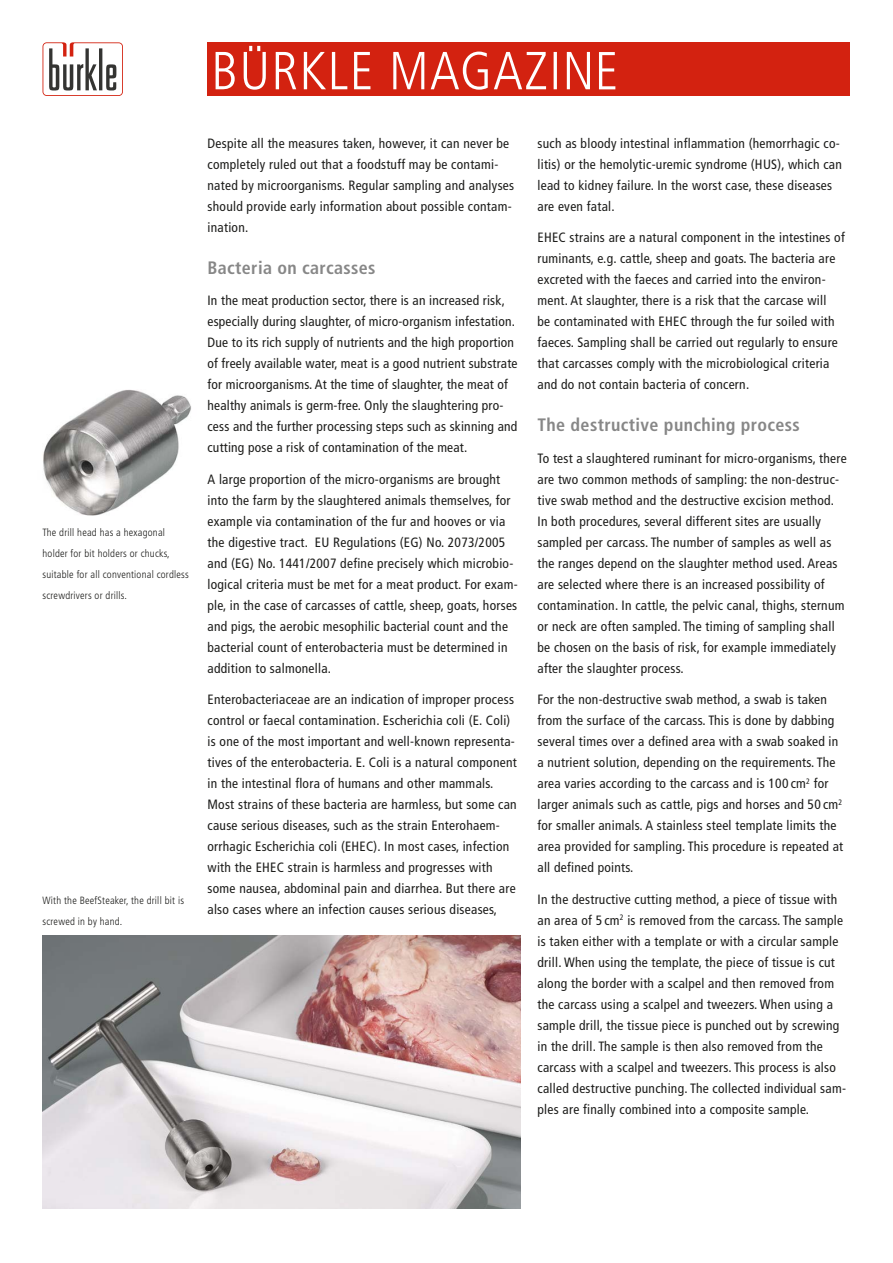
<style>
.page{position:relative;width:893px;height:1263px;background:#fff}
.page>*{position:absolute;margin:0;border:0;box-sizing:border-box;transform-origin:0 0}
.t1{font:700 condensed 18px "Frutiger";letter-spacing:.02em;color:#878787}
.t2{font:condensed 13.5px/21px "Frutiger";letter-spacing:.02em;color:#1d1d1b}
.t3{font:300 condensed 10.5px/21px "Frutiger";letter-spacing:.02em;color:#1d1d1b}
</style>
<div class="page">
<svg style="left:43px;top:42px;width:80px;height:54px"></svg>
<img style="left:43px;top:389px;width:148px;height:126px">
<img style="left:43px;top:935px;width:477px;height:273px">
<div style="left:207px;top:43px;width:643px;height:53px;background:#d32210"></div>
<svg style="left:216px;top:46px;width:374px;height:44px"></svg>
<svg style="left:599px;top:52px;width:16px;height:37px"></svg>
<p class="t3" style="left:43px;top:522px;width:148px">The drill head has a hexagonal holder for bit holders or chucks, suitable for all conventional cordless screwdrivers or drills.</p>
<p class="t3" style="left:43px;top:890px;width:143px">With the BeefSteaker, the drill bit is screwed in by hand.</p>
<p class="t2" style="left:207px;top:132px;width:308px">Despite all the measures taken, however, it can never be completely ruled out that a foodstuff may be contami&shy;nated by microorganisms. Regular sampling and analyses should provide early information about possible contam&shy;ination.</p>
<h1 class="t1" style="left:207px;top:257px;width:170px">Bacteria on carcasses</h1>
<p class="t2" style="left:207px;top:290px;width:312px">In the meat production sector, there is an increased risk, especially during slaughter, of micro-organism infestation.<br>Due to its rich supply of nutrients and the high proportion of freely available water, meat is a good nutrient substrate for microorganisms. At the time of slaughter, the meat of healthy animals is germ-free. Only the slaughtering pro&shy;cess and the further processing steps such as skinning and cutting pose a risk of contamination of the meat.</p>
<p class="t2" style="left:207px;top:468px;width:312px">A large proportion of the micro-organisms are brought into the farm by the slaughtered animals themselves, for example via contamination of the fur and hooves or via the digestive tract. EU Regulations (EG) No. 2073/2005 and (EG) No. 1441/2007 define precisely which microbio&shy;logical criteria must be met for a meat product. For exam&shy;ple, in the case of carcasses of cattle, sheep, goats, horses and pigs, the aerobic mesophilic bacterial count and the bacterial count of enterobacteria must be determined in addition to salmonella.</p>
<p class="t2" style="left:207px;top:689px;width:311px">Enterobacteriaceae are an indication of improper process control or faecal contamination. Escherichia coli (E. Coli) is one of the most important and well-known representa&shy;tives of the enterobacteria. E. Coli is a natural component in the intestinal flora of humans and other mammals.<br>Most strains of these bacteria are harmless, but some can cause serious diseases, such as the strain Enterohaem&shy;orrhagic Escherichia coli (EHEC). In most cases, infection with the EHEC strain is harmless and progresses with some nausea, abdominal pain and diarrhea. But there are also cases where an infection causes serious diseases,</p>
<p class="t2" style="left:537px;top:133px;width:306px">such as bloody intestinal inflammation (hemorrhagic co&shy;litis) or the hemolytic-uremic syndrome (HUS), which can lead to kidney failure. In the worst case, these diseases are even fatal.</p>
<p class="t2" style="left:537px;top:227px;width:309px">EHEC strains are a natural component in the intestines of ruminants, e.g. cattle, sheep and goats. The bacteria are excreted with the faeces and carried into the environ&shy;ment. At slaughter, there is a risk that the carcase will<br>be contaminated with EHEC through the fur soiled with faeces. Sampling shall be carried out regularly to ensure that carcasses comply with the microbiological criteria and do not contain bacteria of concern.</p>
<h1 class="t1" style="left:537px;top:414px;width:264px">The destructive punching process</h1>
<p class="t2" style="left:537px;top:447px;width:311px">To test a slaughtered ruminant for micro-organisms, there are two common methods of sampling: the non-destruc&shy;tive swab method and the destructive excision method.<br>In both procedures, several different sites are usually sampled per carcass. The number of samples as well as the ranges depend on the slaughter method used. Areas are selected where there is an increased possibility of contamination. In cattle, the pelvic canal, thighs, sternum or neck are often sampled. The timing of sampling shall be chosen on the basis of risk, for example immediately after the slaughter process.</p>
<p class="t2" style="left:537px;top:689px;width:307px">For the non-destructive swab method, a swab is taken from the surface of the carcass. This is done by dabbing several times over a defined area with a swab soaked in a nutrient solution, depending on the requirements. The area varies according to the carcass and is 100 cm<sup>2</sup> for larger animals such as cattle, pigs and horses and 50 cm<sup>2 </sup>for smaller animals. A stainless steel template limits the area provided for sampling. This procedure is repeated at all defined points.</p>
<p class="t2" style="left:537px;top:888px;width:310px">In the destructive cutting method, a piece of tissue with an area of 5 cm<sup>2</sup> is removed from the carcass. The sample is taken either with a template or with a circular sample drill. When using the template, the piece of tissue is cut along the border with a scalpel and then removed from the carcass using a scalpel and tweezers. When using a sample drill, the tissue piece is punched out by screwing in the drill. The sample is then also removed from the carcass with a scalpel and tweezers. This process is also called destructive punching. The collected individual sam&shy;ples are finally combined into a composite sample.</p>
</div>
